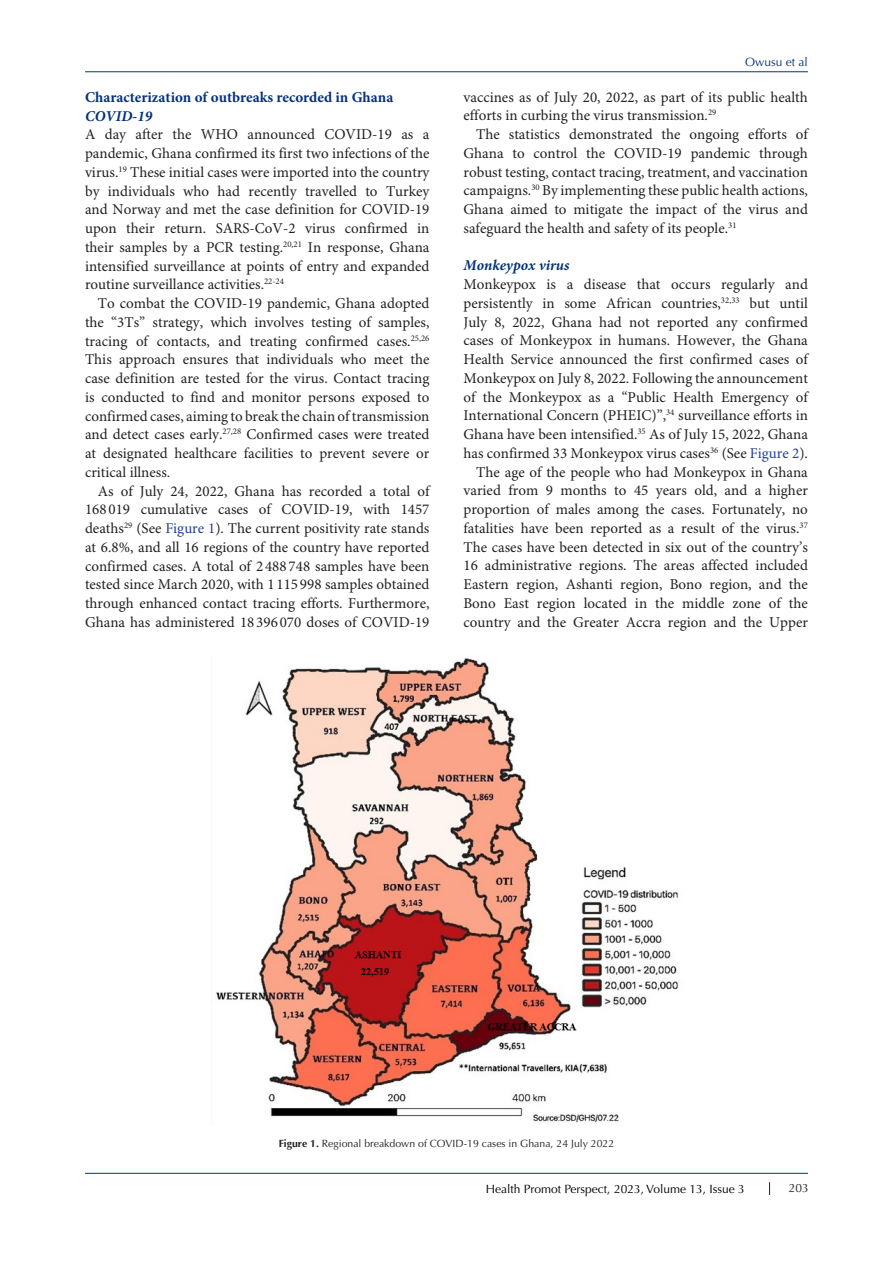
<style>
.page{position:relative;width:893px;height:1263px;background:#fff}
.page>*{position:absolute;margin:0;border:0;box-sizing:border-box;transform-origin:0 0}
.t1{font:15px/18.8px "Minion Pro";color:#231f20;text-align:justify}
.heading_1{font:700 15px "Minion Pro";color:#053278}
.heading_1-2{font:italic 700 15px "Minion Pro";color:#053278}
.t2{font:12px "Optima LT Std";color:#000}
.t3{font:12px "Optima LT Std";color:#053278}
.t4{font:12px "Optima LT Std";color:#231f20}
.t5{font:10.5px "Optima LT Std";color:#231f20}
.s1{color:#253f8e}
.s2{font-weight:700}
.s3{color:#150000}
</style>
<div class="page">
<hr style="left:85px;top:71px;width:723px;height:1px;background:#053278">
<hr style="left:85px;top:1173px;width:723px;height:1px;background:#053278">
<svg style="left:769px;top:1182px;width:1px;height:13px"></svg>
<img style="left:216px;top:658px;width:462px;height:465px">
<p class="heading_1" style="left:85px;top:87px;width:310px">Characterization of outbreaks recorded in Ghana</p>
<p class="heading_1-2" style="left:85px;top:105px;width:69px">COVID-19</p>
<p class="t1" style="left:85px;top:126px;width:346px">A day after the WHO announced COVID-19 as a pandemic, Ghana confirmed its first two infections of the virus.<sup>19</sup> These initial cases were imported into the country by individuals who had recently travelled to Turkey and Norway and met the case definition for COVID-19 upon their return. SARS-CoV-2 virus confirmed in their samples by a PCR testing.<sup>20,21</sup> In response, Ghana intensified surveillance at points of entry and expanded routine surveillance activities.<sup>22-24</sup></p>
<p class="t1" style="left:85px;top:295px;width:346px;text-indent:13px">To combat the COVID-19 pandemic, Ghana adopted the “3Ts” strategy, which involves testing of samples, tracing of contacts, and treating confirmed cases.<sup>25,26<br></sup>This approach ensures that individuals who meet the case definition are tested for the virus. Contact tracing is conducted to find and monitor persons exposed to confirmed cases, aiming to break the chain of transmission and detect cases early.<sup>27,28</sup> Confirmed cases were treated at designated healthcare facilities to prevent severe or critical illness.</p>
<p class="t1" style="left:85px;top:482px;width:346px;text-indent:13px">As of July 24, 2022, Ghana has recorded a total of 168 019 cumulative cases of COVID-19, with 1457 deaths<sup>29</sup> (See <span class="s1">Figure 1</span>). The current positivity rate stands at 6.8%, and all 16 regions of the country have reported confirmed cases. A total of 2 488 748 samples have been tested since March 2020, with 1 115 998 samples obtained through enhanced contact tracing efforts. Furthermore, Ghana has administered 18 396 070 doses of COVID-19</p>
<p class="t3" style="left:745px;top:55px;width:64px">Owusu et al</p>
<p class="t1" style="left:463px;top:88px;width:346px">vaccines as of July 20, 2022, as part of its public health efforts in curbing the virus transmission.<sup>29</sup></p>
<p class="t1" style="left:463px;top:126px;width:346px;text-indent:13px">The statistics demonstrated the ongoing efforts of Ghana to control the COVID-19 pandemic through robust testing, contact tracing, treatment, and vaccination campaigns.<sup>30</sup> By implementing these public health actions, Ghana aimed to mitigate the impact of the virus and safeguard the health and safety of its people.<sup>31</sup></p>
<p class="heading_1-2" style="left:463px;top:255px;width:107px">Monkeypox virus</p>
<p class="t1" style="left:463px;top:276px;width:346px">Monkeypox is a disease that occurs regularly and persistently in some African countries,<sup>32,33</sup> but until July 8, 2022, Ghana had not reported any confirmed cases of Monkeypox in humans. However, the Ghana Health Service announced the first confirmed cases of Monkeypox on July 8, 2022. Following the announcement of the Monkeypox as a “Public Health Emergency of International Concern (PHEIC)”,<sup>34</sup> surveillance efforts in Ghana have been intensified.<sup>35</sup> As of July 15, 2022, Ghana has confirmed 33 Monkeypox virus cases<sup>36</sup> (See <span class="s1">Figure 2</span>).</p>
<p class="t1" style="left:463px;top:463px;width:346px;text-indent:13px">The age of the people who had Monkeypox in Ghana varied from 9 months to 45 years old, and a higher proportion of males among the cases. Fortunately, no fatalities have been reported as a result of the virus.<sup>37<br></sup>The cases have been detected in six out of the country’s 16 administrative regions. The areas affected included Eastern region, Ashanti region, Bono region, and the Bono East region located in the middle zone of the country and the Greater Accra region and the Upper</p>
<p class="t5" style="left:279px;top:1138px;width:337px"><span class="s2">Figure 1.</span> Regional breakdown of COVID-19 cases in Ghana, 24 July 2022</p>
<p class="t2" style="left:486px;top:1181px;width:261px">Health Promot Perspect<span class="s3">,</span> 2023, Volume 13, Issue 3</p>
<p class="t4" style="left:789px;top:1181px;width:22px">203</p>
</div>
